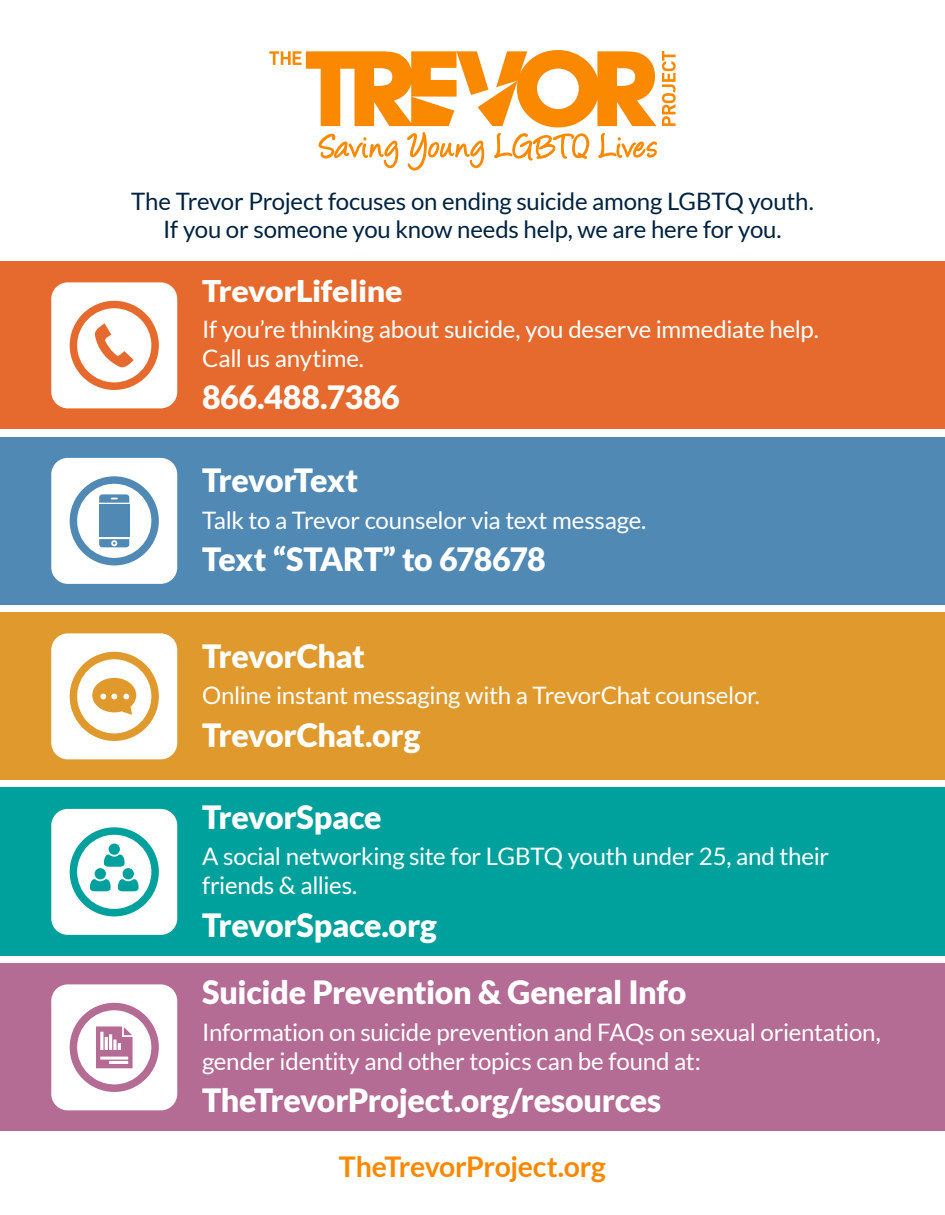
<style>
.page{position:relative;width:945px;height:1215px;background:#fff}
.page>*{position:absolute;margin:0;border:0;box-sizing:border-box;transform-origin:0 0}
.t1{font:900 32.1px "Lato";letter-spacing:-.015em;color:#fff}
.t2{font:900 29.85px "Lato";letter-spacing:-.015em;color:#fff;scale:1.07 1}
.t3{font:700 28.5px "Lato";letter-spacing:-.015em;color:#fa8900}
.t4{font:24px/29px "Lato";letter-spacing:-.015em;color:#fff}
.t5{font:24px/28.8px "Lato";letter-spacing:-.01em;color:#002340;text-align:center}
</style>
<div class="page">
<div style="left:0;top:963px;width:945px;height:168px;background:#b46b94"></div>
<svg style="left:269px;top:50px;width:407px;height:121px"></svg>
<div style="left:0;top:788px;width:945px;height:168px;background:#00a19c"></div>
<div style="left:51px;top:809px;width:126px;height:126px;background:#fff;border-radius:16px"></div>
<svg style="left:70px;top:827px;width:89px;height:89px"></svg>
<div style="left:123px;top:868px;width:11px;height:11px;background:#00a19c;border-radius:50%"></div>
<div style="left:0;top:261px;width:945px;height:168px;background:#e66a2e"></div>
<div style="left:51px;top:282px;width:126px;height:126px;background:#fff;border-radius:16px"></div>
<svg style="left:70px;top:301px;width:89px;height:89px"></svg>
<div style="left:0;top:437px;width:945px;height:168px;background:#5089b4"></div>
<div style="left:51px;top:458px;width:126px;height:126px;background:#fff;border-radius:16px"></div>
<svg style="left:70px;top:476px;width:89px;height:89px"></svg>
<div style="left:99px;top:504px;width:30px;height:33px;background:#5089b4"></div>
<div style="left:0;top:612px;width:945px;height:168px;background:#e0992d"></div>
<div style="left:51px;top:633px;width:126px;height:126px;background:#fff;border-radius:16px"></div>
<svg style="left:70px;top:652px;width:89px;height:89px"></svg>
<div style="left:51px;top:984px;width:126px;height:126px;background:#fff;border-radius:16px"></div>
<svg style="left:70px;top:1003px;width:89px;height:89px"></svg>
<p class="t5" style="left:131px;top:186px;width:684px">The Trevor Project focuses on ending suicide among LGBTQ youth.<br>If you or someone you know needs help, we are here for you.</p>
<p class="t2" style="left:202px;top:273px;width:189px">TrevorLifeline</p>
<p class="t4" style="left:202px;top:314px;width:618px">If you’re thinking about suicide, you deserve immediate help.<br>Call us anytime.</p>
<p class="t1" style="left:202px;top:379px;width:199px">866.488.7386</p>
<p class="t1" style="left:202px;top:462px;width:158px">TrevorText</p>
<p class="t4" style="left:202px;top:505px;width:446px">Talk to a Trevor counselor via text message.</p>
<p class="t1" style="left:202px;top:541px;width:345px">Text “START” to 678678</p>
<p class="t1" style="left:202px;top:637px;width:165px">TrevorChat</p>
<p class="t4" style="left:202px;top:681px;width:559px">Online instant messaging with a TrevorChat counselor.</p>
<p class="t1" style="left:202px;top:716px;width:220px">TrevorChat.org</p>
<p class="t1" style="left:202px;top:798px;width:181px">TrevorSpace</p>
<p class="t4" style="left:202px;top:842px;width:629px">A social networking site for LGBTQ youth under 25, and their friends &amp; allies.</p>
<p class="t1" style="left:202px;top:906px;width:236px">TrevorSpace.org</p>
<p class="t1" style="left:202px;top:974px;width:486px">Suicide Prevention &amp; General Info</p>
<p class="t4" style="left:202px;top:1018px;width:680px">Information on suicide prevention and FAQs on sexual orientation, gender identity and other topics can be found at:</p>
<p class="t1" style="left:202px;top:1082px;width:461px">TheTrevorProject.org/resources</p>
<p class="t3" style="left:339px;top:1150px;width:268px">TheTrevorProject.org</p>
</div>
